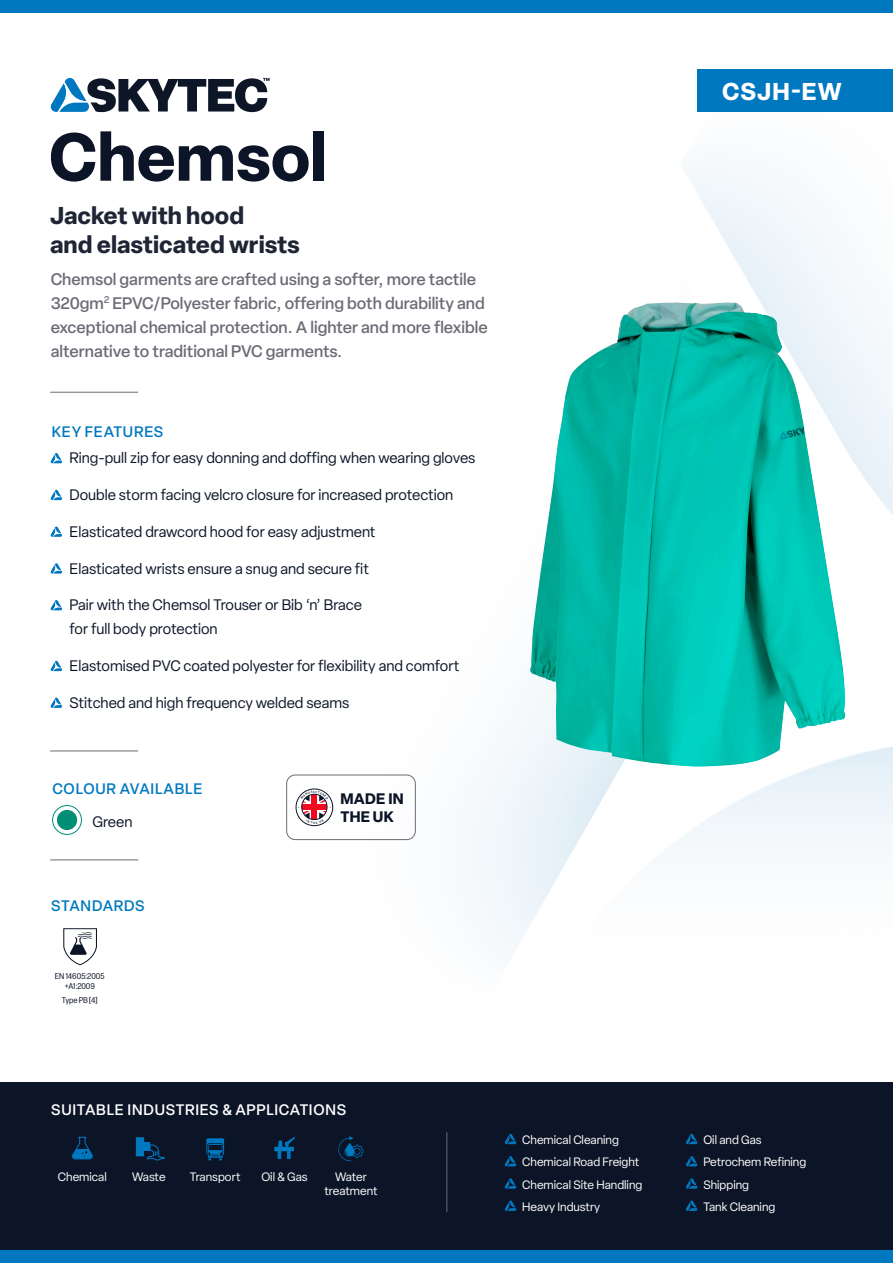
<style>
.page{position:relative;width:893px;height:1263px;background:#fff}
.page>*{position:absolute;margin:0;border:0;box-sizing:border-box;transform-origin:0 0}
.t1{font:700 66.75px "Elza";letter-spacing:-.005em;color:#0c1527}
.Bullets{font:700 24px "Elza";color:#202535}
.t2{font:700 24px "Elza";letter-spacing:.045em;color:#fff}
.Intro_text{font:500 16.5px/24px "Elza";color:#6f6a75}
.Bullets-2{font:15px/24px "Elza";color:#0c1527}
.Subhead{font:500 15px "Elza";letter-spacing:.05em;color:#0078c0}
.t3{font:500 15px "Elza";letter-spacing:.05em;color:#fff}
.t4{font:700 15px/18px "Elza";letter-spacing:.02em;color:#0c1527}
.t5{font:12px/22.2px "Elza";color:#fff}
.t6{font:condensed 8.25px "Elza";letter-spacing:-.01em;color:#0c1527;scale:1.07 1}
</style>
<div class="page">
<svg style="left:685px;top:69px;width:208px;height:624px"></svg>
<svg style="left:728px;top:736px;width:165px;height:113px;fill:#f0f6fa"></svg>
<svg style="left:298px;top:207px;width:430px;height:745px"></svg>
<div style="left:0;top:1082px;width:893px;height:181px;background:#0c1527"></div>
<div style="left:0;top:1250px;width:893px;height:13px;background:#0078c0"></div>
<div style="left:0;top:0;width:893px;height:13px;background:#0078c0"></div>
<svg style="left:504px;top:1133px;width:13px;height:11px"></svg>
<svg style="left:504px;top:1156px;width:13px;height:10px"></svg>
<svg style="left:504px;top:1178px;width:13px;height:11px"></svg>
<svg style="left:504px;top:1200px;width:13px;height:11px"></svg>
<svg style="left:686px;top:1133px;width:12px;height:11px"></svg>
<svg style="left:686px;top:1156px;width:12px;height:10px"></svg>
<svg style="left:686px;top:1178px;width:12px;height:11px"></svg>
<svg style="left:686px;top:1200px;width:12px;height:11px"></svg>
<hr style="left:446px;top:1132px;width:1px;height:80px;background:#6f6a75">
<svg style="left:274px;top:1137px;width:21px;height:22px"></svg>
<div style="left:144px;top:1142px;width:5px;height:9px;background:#0078c0"></div>
<div style="left:136px;top:1137px;width:8px;height:19px;background:#0078c0"></div>
<svg style="left:147px;top:1145px;width:18px;height:15px"></svg>
<svg style="left:338px;top:1136px;width:26px;height:25px"></svg>
<svg style="left:206px;top:1138px;width:18px;height:22px"></svg>
<svg style="left:72px;top:1137px;width:21px;height:22px"></svg>
<img style="left:530px;top:302px;width:195px;height:465px">
<svg style="left:50px;top:77px;width:220px;height:35px"></svg>
<div style="left:697px;top:70px;width:196px;height:42px;background:#0078c0"></div>
<hr style="left:50px;top:392px;width:88px;height:1px;background:#6f6a75">
<hr style="left:50px;top:751px;width:88px;height:1px;background:#6f6a75">
<hr style="left:50px;top:859px;width:88px;height:1px;background:#6f6a75">
<svg style="left:50px;top:453px;width:12px;height:10px"></svg>
<svg style="left:50px;top:489px;width:12px;height:11px"></svg>
<svg style="left:50px;top:526px;width:12px;height:11px"></svg>
<svg style="left:50px;top:563px;width:12px;height:11px"></svg>
<svg style="left:50px;top:600px;width:12px;height:10px"></svg>
<svg style="left:50px;top:660px;width:12px;height:11px"></svg>
<svg style="left:50px;top:697px;width:12px;height:11px"></svg>
<svg style="left:63px;top:928px;width:34px;height:37px"></svg>
<div style="left:52px;top:805px;width:30px;height:30px;border:1px solid #008f76;border-radius:50%"></div>
<div style="left:57px;top:810px;width:20px;height:20px;background:#008f76;border-radius:50%"></div>
<div style="left:286px;top:775px;width:130px;height:65px;border:1px solid #6f6a75;border-radius:9px"></div>
<div style="left:296px;top:789px;width:37px;height:37px;border:1px solid #0c1527;border-radius:50%"></div>
<svg style="left:298px;top:791px;width:33px;height:32px"></svg>
<h1 class="t1" style="left:49px;top:109px;width:280px">Chemsol</h1>
<p class="Bullets" style="left:50px;top:198px;width:195px">Jacket with hood</p>
<p class="Bullets" style="left:50px;top:227px;width:251px">and elasticated wrists</p>
<p class="Intro_text" style="left:51px;top:267px;width:438px">Chemsol garments are crafted using a softer, more tactile 320gm<sup>2</sup> EPVC/Polyester fabric, offering both durability and exceptional chemical protection. A lighter and more flexible alternative to traditional PVC garments.</p>
<p class="Subhead" style="left:52px;top:421px;width:113px">KEY FEATURES</p>
<p class="Bullets-2" style="left:70px;top:446px;width:407px">Ring-pull zip for easy donning and doffing when wearing gloves</p>
<p class="Bullets-2" style="left:70px;top:483px;width:385px">Double storm facing velcro closure for increased protection</p>
<p class="Bullets-2" style="left:70px;top:519px;width:307px">Elasticated drawcord hood for easy adjustment</p>
<p class="Bullets-2" style="left:70px;top:556px;width:301px">Elasticated wrists ensure a snug and secure fit</p>
<p class="Bullets-2" style="left:70px;top:593px;width:294px">Pair with the Chemsol Trouser or Bib ‘n’ Brace for full body protection</p>
<p class="Bullets-2" style="left:70px;top:654px;width:391px">Elastomised PVC coated polyester for flexibility and comfort</p>
<p class="Bullets-2" style="left:70px;top:691px;width:281px">Stitched and high frequency welded seams</p>
<p class="Subhead" style="left:52px;top:778px;width:151px">COLOUR AVAILABLE</p>
<p class="Bullets-2" style="left:92px;top:810px;width:41px">Green</p>
<p class="Subhead" style="left:51px;top:896px;width:95px">STANDARDS</p>
<p class="t6" style="left:55px;top:971px;width:48px">EN 14605:2005</p>
<p class="t6" style="left:65px;top:981px;width:30px">+A1:2009</p>
<p class="t6" style="left:62px;top:995px;width:35px">Type PB [4]</p>
<p class="t4" style="left:340px;top:789px;width:65px">MADE IN<br>THE UK</p>
<p class="t2" style="left:722px;top:74px;width:121px">CSJH-EW</p>
<p class="t3" style="left:51px;top:1099px;width:296px">SUITABLE INDUSTRIES &amp; APPLICATIONS</p>
<p class="t5" style="left:58px;top:1165px;width:50px">Chemical</p>
<p class="t5" style="left:132px;top:1165px;width:35px">Waste</p>
<p class="t5" style="left:190px;top:1165px;width:52px">Transport</p>
<p class="t5" style="left:261px;top:1165px;width:48px">Oil &amp; Gas</p>
<p class="t5" style="left:324px;top:1169px;width:55px;line-height:14.4px;text-align:center">Water treatment</p>
<p class="t5" style="left:522px;top:1129px;width:122px">Chemical Cleaning<br>Chemical Road Freight<br>Chemical Site Handling<br>Heavy Industry</p>
<p class="t5" style="left:703px;top:1129px;width:104px">Oil and Gas<br>Petrochem Refining<br>Shipping<br>Tank Cleaning</p>
</div>
